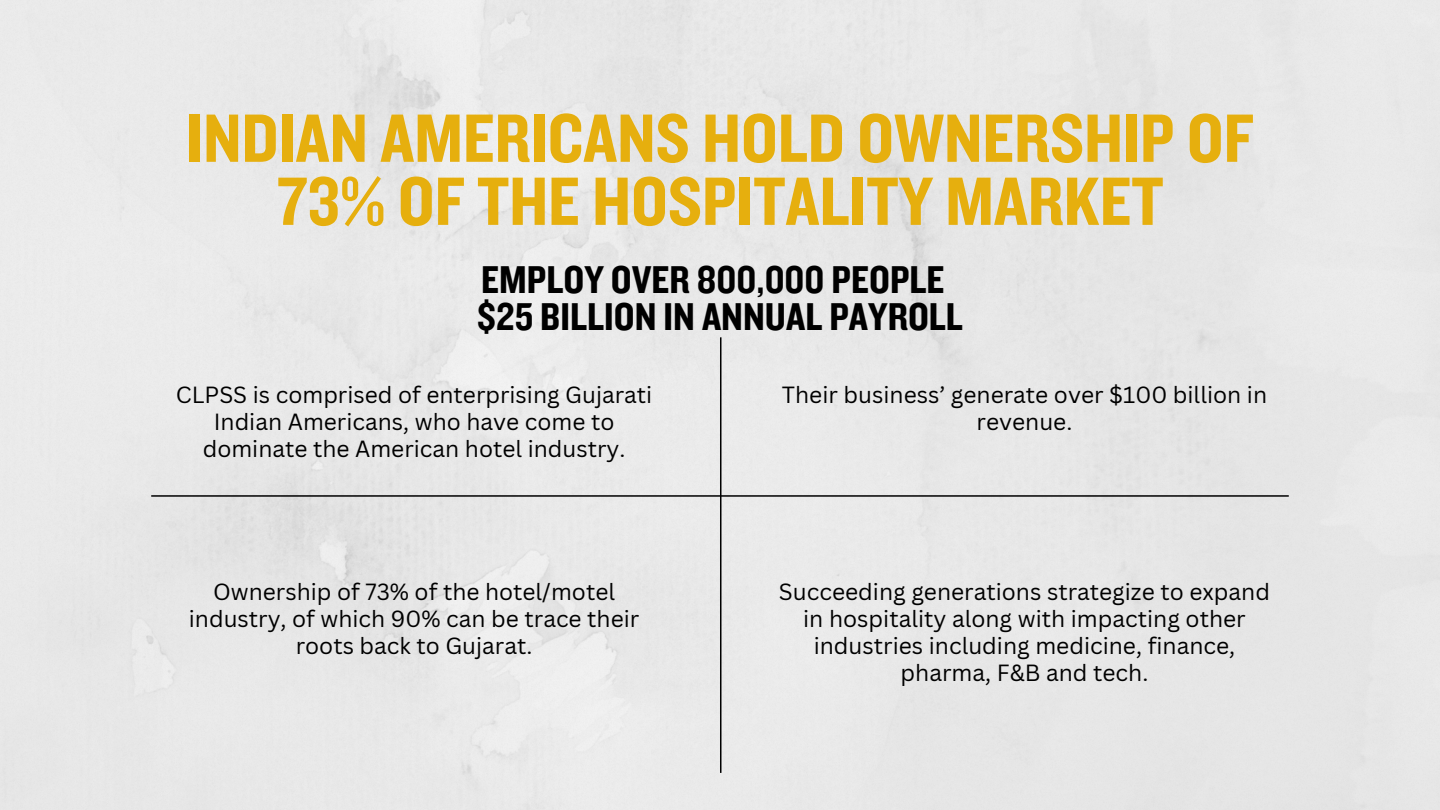
<style>
.page{position:relative;width:1440px;height:810px;background:#fff}
.page>*{position:absolute;margin:0;border:0;box-sizing:border-box;transform-origin:0 0}
.t1{font:70.9px/63.1px "Knockout 50";color:#e6af0e;text-align:center}
.t2{font:40.3px/37.5px "Knockout 50";color:#000}
.t3{font:22.8px/27px "Canva Sans";color:#000;text-align:center}
</style>
<div class="page">
<hr style="left:151px;top:495px;width:1138px;height:2px;background:#000">
<hr style="left:720px;top:337px;width:1px;height:436px;background:#000">
<p class="t1" style="left:186px;top:105px;width:1069px">INDIAN AMERICANS HOLD OWNERSHIP OF<br>73% OF THE HOSPITALITY MARKET</p>
<p class="t2" style="left:477px;top:259px;width:488px">EMPLOY OVER 800,000 PEOPLE $25 BILLION IN ANNUAL PAYROLL</p>
<h1 class="t3" style="left:176px;top:381px;width:478px">CLPSS is comprised of enterprising Gujarati<br>Indian Americans, who have come to dominate the American hotel industry.</h1>
<h2 class="t3" style="left:189px;top:577px;width:452px">Ownership of 73% of the hotel/motel industry, of which 90% can be trace their roots back to Gujarat.</h2>
<p class="t3" style="left:782px;top:381px;width:487px">Their business’ generate over $100 billion in revenue.</p>
<p class="t3" style="left:779px;top:577px;width:493px">Succeeding generations strategize to expand in hospitality along with impacting other industries including medicine, finance, pharma, F&amp;B and tech.</p>
</div>
